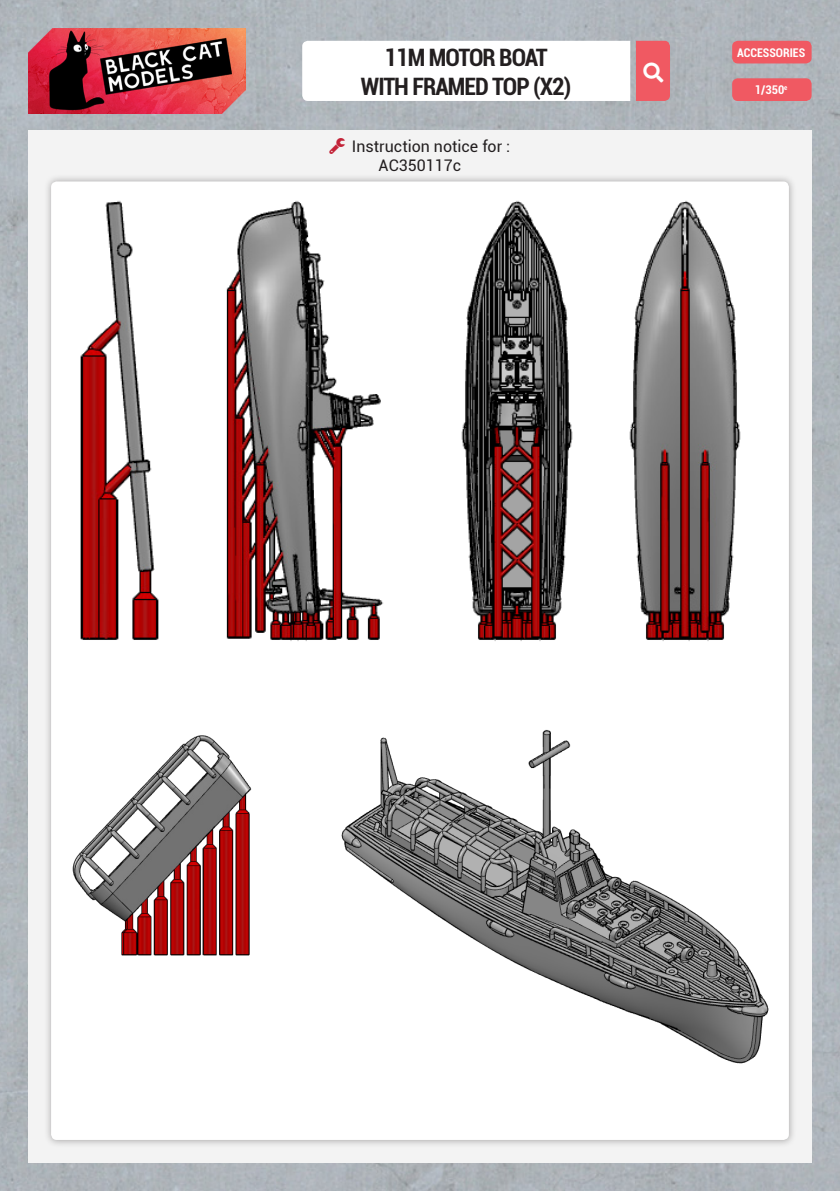
<style>
.page{position:relative;width:840px;height:1191px;background:#fff}
.page>*{position:absolute;margin:0;border:0;box-sizing:border-box;transform-origin:0 0}
.t1{font:700 condensed 24px "Roboto";letter-spacing:-.04em;color:#231f20}
.t2{font:16px "Roboto";color:#231f20}
.t3{font:700 condensed 12px "Roboto";color:#fff}
</style>
<div class="page">
<img style="left:0;top:0;width:839px;height:1191px">
<div style="left:28px;top:130px;width:783px;height:1032px;background:#f3f3f3"></div>
<div style="left:44px;top:174px;width:751px;height:973px;background:#231f20;opacity:.35"></div>
<div style="left:51px;top:181px;width:737px;height:959px;background:#fff;border-radius:6px"></div>
<img style="left:28px;top:28px;width:217px;height:85px">
<div style="left:731px;top:41px;width:80px;height:22px;background:#f05962;border-radius:6px"></div>
<div style="left:731px;top:78px;width:80px;height:23px;background:#f05962;border-radius:6px"></div>
<img style="left:67px;top:181px;width:106px;height:459px">
<img style="left:448px;top:181px;width:137px;height:460px">
<img style="left:615px;top:181px;width:138px;height:460px">
<img style="left:217px;top:181px;width:174px;height:460px">
<img style="left:341px;top:729px;width:428px;height:335px">
<img style="left:72px;top:735px;width:180px;height:221px">
<svg style="left:302px;top:41px;width:367px;height:60px"></svg>
<p class="t1" style="left:384px;top:41px;width:165px">11M MOTOR BOAT</p>
<p class="t1" style="left:361px;top:70px;width:212px">WITH FRAMED TOP (X2)</p>
<p class="t2" style="left:351px;top:135px;width:160px">Instruction notice for :</p>
<p class="t2" style="left:378px;top:154px;width:84px">AC350117c</p>
<p class="t3" style="left:736px;top:44px;width:70px">ACCESSORIES</p>
<p class="t3" style="left:754px;top:81px;width:34px">1/350<sup>e</sup></p>
</div>
